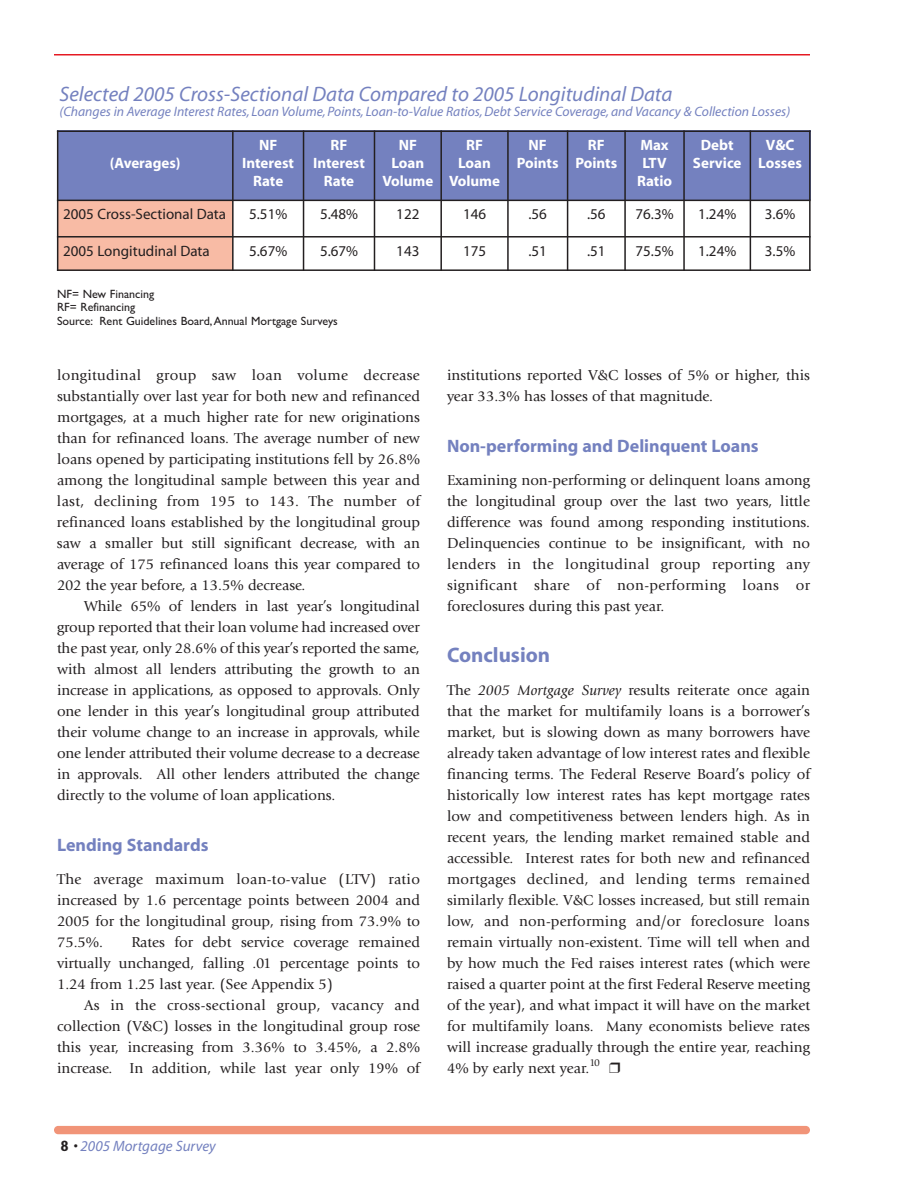
<style>
.page{position:relative;width:918px;height:1188px;background:#fff}
.page>*{position:absolute;margin:0;border:0;box-sizing:border-box;transform-origin:0 0}
.t1{font:italic 21px "Myriad";color:#7481bf}
.t2{font:700 21px "Myriad";color:#7481bf}
.t3{font:700 18px "Myriad";color:#7481bf}
.t4{font:15px/21px "Giovanni";color:#231f20;text-align:justify}
.t5{font:15px "Myriad";color:#231f20}
.t6{font:700 15px/18px "Myriad";color:#fff;text-align:center}
.t7{font:italic 15px "Myriad";color:#7481bf}
.t8{font:italic 13.65px "Myriad";color:#7481bf}
.t9{font:12px/13.5px "Gill Sans";color:#231f20}
.t10{font:10.5px "Giovanni";color:#231f20}
.s1{font-style:italic}
.s2{font-family:"Gill Sans";font-weight:700;font-style:normal;color:#231f20}
.s3{color:#231f20}
</style>
<div class="page">
<div style="left:54px;top:1126px;width:756px;height:8px;background:#f19478;border-radius:4px"></div>
<hr style="left:54px;top:54px;width:756px;height:2px;background:#e51a23">
<div style="left:57px;top:130px;width:176px;height:70px;background:#7481bf"></div>
<div style="left:233px;top:130px;width:71px;height:70px;background:#7481bf"></div>
<div style="left:304px;top:130px;width:70px;height:70px;background:#7481bf"></div>
<div style="left:374px;top:130px;width:67px;height:70px;background:#7481bf"></div>
<div style="left:441px;top:130px;width:67px;height:70px;background:#7481bf"></div>
<div style="left:508px;top:130px;width:60px;height:70px;background:#7481bf"></div>
<div style="left:568px;top:130px;width:57px;height:70px;background:#7481bf"></div>
<div style="left:625px;top:130px;width:59px;height:70px;background:#7481bf"></div>
<div style="left:684px;top:130px;width:66px;height:70px;background:#7481bf"></div>
<div style="left:750px;top:130px;width:61px;height:70px;background:#7481bf"></div>
<div style="left:57px;top:200px;width:176px;height:37px;background:#f8bba5"></div>
<div style="left:57px;top:237px;width:176px;height:34px;background:#f8bba5"></div>
<hr style="left:57px;top:130px;width:1px;height:141px;background:#231f20">
<hr style="left:232px;top:130px;width:2px;height:141px;background:#231f20">
<hr style="left:303px;top:130px;width:1px;height:141px;background:#231f20">
<hr style="left:374px;top:130px;width:1px;height:141px;background:#231f20">
<hr style="left:440px;top:130px;width:2px;height:141px;background:#231f20">
<hr style="left:507px;top:130px;width:2px;height:141px;background:#231f20">
<hr style="left:567px;top:130px;width:1px;height:141px;background:#231f20">
<hr style="left:624px;top:130px;width:2px;height:141px;background:#231f20">
<hr style="left:683px;top:130px;width:2px;height:141px;background:#231f20">
<hr style="left:750px;top:130px;width:1px;height:141px;background:#231f20">
<hr style="left:809px;top:130px;width:2px;height:141px;background:#231f20">
<hr style="left:57px;top:130px;width:754px;height:2px;background:#231f20">
<hr style="left:57px;top:200px;width:754px;height:1px;background:#231f20">
<hr style="left:57px;top:236px;width:754px;height:2px;background:#231f20">
<hr style="left:57px;top:269px;width:754px;height:2px;background:#231f20">
<h1 class="t1" style="left:59px;top:86px;width:615px">Selected 2005 Cross-Sectional Data Compared to 2005 Longitudinal Data</h1>
<p class="t8" style="left:59px;top:106px;width:732px">(Changes in Average Interest Rates, Loan Volume, Points, Loan-to-Value Ratios, Debt Service Coverage, and Vacancy &amp; Collection Losses)</p>
<p class="t6" style="left:110px;top:155px;width:72px">(Averages)</p>
<p class="t6" style="left:242px;top:137px;width:53px">NF<br>Interest<br>Rate</p>
<p class="t6" style="left:313px;top:137px;width:53px">RF<br>Interest<br>Rate</p>
<p class="t6" style="left:382px;top:137px;width:53px">NF<br>Loan<br>Volume</p>
<p class="t6" style="left:449px;top:137px;width:53px">RF<br>Loan<br>Volume</p>
<p class="t6" style="left:517px;top:137px;width:43px">NF<br>Points</p>
<p class="t6" style="left:575px;top:137px;width:43px">RF<br>Points</p>
<p class="t6" style="left:637px;top:137px;width:37px">Max<br>LTV<br>Ratio</p>
<p class="t6" style="left:693px;top:137px;width:50px">Debt<br>Service</p>
<p class="t6" style="left:758px;top:137px;width:45px">V&amp;C<br>Losses</p>
<p class="t5" style="left:63px;top:209px;width:165px">2005 Cross-Sectional Data</p>
<p class="t5" style="left:249px;top:209px;width:40px">5.51%</p>
<p class="t5" style="left:320px;top:209px;width:40px">5.48%</p>
<p class="t5" style="left:396px;top:209px;width:25px">122</p>
<p class="t5" style="left:463px;top:209px;width:25px">146</p>
<p class="t5" style="left:529px;top:209px;width:20px">.56</p>
<p class="t5" style="left:587px;top:209px;width:20px">.56</p>
<p class="t5" style="left:636px;top:209px;width:40px">76.3%</p>
<p class="t5" style="left:698px;top:209px;width:40px">1.24%</p>
<p class="t5" style="left:765px;top:209px;width:32px">3.6%</p>
<p class="t5" style="left:63px;top:245px;width:148px">2005 Longitudinal Data</p>
<p class="t5" style="left:249px;top:245px;width:40px">5.67%</p>
<p class="t5" style="left:320px;top:245px;width:40px">5.67%</p>
<p class="t5" style="left:396px;top:245px;width:25px">143</p>
<p class="t5" style="left:463px;top:245px;width:25px">175</p>
<p class="t5" style="left:529px;top:245px;width:20px">.51</p>
<p class="t5" style="left:587px;top:245px;width:20px">.51</p>
<p class="t5" style="left:636px;top:245px;width:40px">75.5%</p>
<p class="t5" style="left:698px;top:245px;width:40px">1.24%</p>
<p class="t5" style="left:765px;top:245px;width:32px">3.5%</p>
<p class="t9" style="left:57px;top:287px;width:282px">NF= New Financing<br>RF= Refinancing<br>Source: Rent Guidelines Board,Annual Mortgage Surveys</p>
<p class="t4" style="left:57px;top:366px;width:365px">longitudinal group saw loan volume decrease substantially over last year for both new and refinanced mortgages, at a much higher rate for new originations than for refinanced loans. The average number of new loans opened by participating institutions fell by 26.8% among the longitudinal sample between this year and last, declining from 195 to 143. The number of refinanced loans established by the longitudinal group saw a smaller but still significant decrease, with an average of 175 refinanced loans this year compared to 202 the year before, a 13.5% decrease.</p>
<p class="t4" style="left:57px;top:597px;width:364px;text-indent:27px">While 65% of lenders in last year’s longitudinal group reported that their loan volume had increased over the past year, only 28.6% of this year’s reported the same, with almost all lenders attributing the growth to an increase in applications, as opposed to approvals. Only one lender in this year’s longitudinal group attributed their volume change to an increase in approvals, while one lender attributed their volume decrease to a decrease in approvals. All other lenders attributed the change directly to the volume of loan applications.</p>
<p class="t3" style="left:57px;top:838px;width:153px">Lending Standards</p>
<p class="t4" style="left:57px;top:870px;width:365px">The average maximum loan-to-value (LTV) ratio increased by 1.6 percentage points between 2004 and 2005 for the longitudinal group, rising from 73.9% to 75.5%.</p>
<p class="t4" style="left:57px;top:933px;width:365px;text-indent:75px">Rates for debt service coverage remained virtually unchanged, falling .01 percentage points to 1.24 from 1.25 last year. (See Appendix 5)</p>
<p class="t4" style="left:57px;top:996px;width:365px;text-indent:27px">As in the cross-sectional group, vacancy and collection (V&amp;C) losses in the longitudinal group rose this year, increasing from 3.36% to 3.45%, a 2.8% increase. In addition, while last year only 19% of</p>
<p class="t4" style="left:447px;top:366px;width:365px">institutions reported V&amp;C losses of 5% or higher, this year 33.3% has losses of that magnitude.</p>
<p class="t3" style="left:447px;top:439px;width:313px">Non-performing and Delinquent Loans</p>
<p class="t4" style="left:447px;top:471px;width:365px">Examining non-performing or delinquent loans among the longitudinal group over the last two years, little difference was found among responding institutions.<br>Delinquencies continue to be insignificant, with no lenders in the longitudinal group reporting any significant share of non-performing loans or foreclosures during this past year.</p>
<h1 class="t2" style="left:447px;top:647px;width:105px">Conclusion</h1>
<p class="t4" style="left:447px;top:681px;width:365px">The <span class="s1">2005 Mortgage Survey</span> results reiterate once again that the market for multifamily loans is a borrower’s market, but is slowing down as many borrowers have already taken advantage of low interest rates and flexible financing terms. The Federal Reserve Board’s policy of historically low interest rates has kept mortgage rates low and competitiveness between lenders high. As in recent years, the lending market remained stable and accessible. Interest rates for both new and refinanced mortgages declined, and lending terms remained similarly flexible. V&amp;C losses increased, but still remain low, and non-performing and/or foreclosure loans remain virtually non-existent. Time will tell when and by how much the Fed raises interest rates (which were raised a quarter point at the first Federal Reserve meeting of the year), and what impact it will have on the market for multifamily loans. Many economists believe rates will increase gradually through the entire year, reaching 4% by early next year.</p>
<p class="t10" style="left:589px;top:1058px;width:12px">10</p>
<p class="t7" style="left:61px;top:1141px;width:157px"><span class="s2">8</span> <span class="s3">•</span> 2005 Mortgage Survey</p>
</div>
